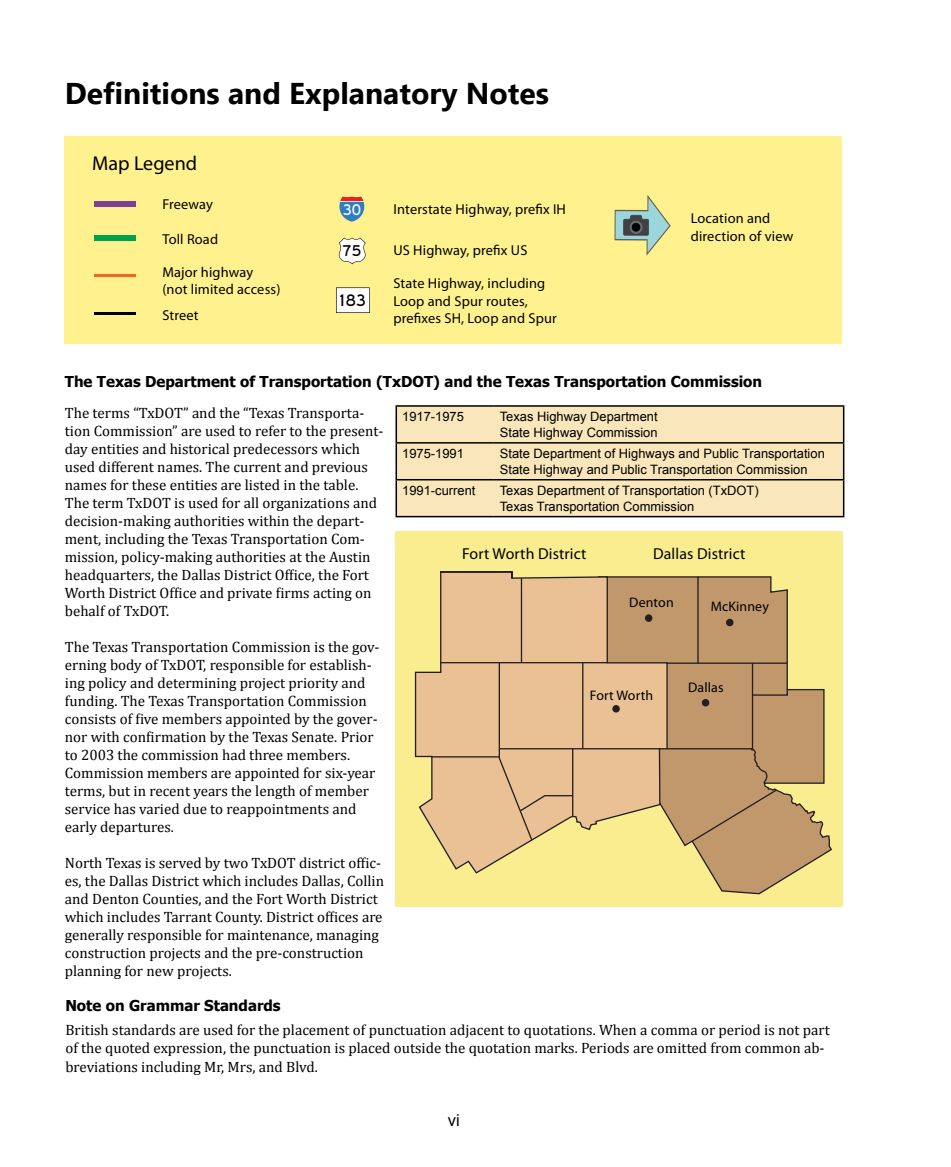
<style>
.page{position:relative;width:951px;height:1167px;background:#fff}
.page>*{position:absolute;margin:0;border:0;box-sizing:border-box;transform-origin:0 0}
.Definition_Heading{font:700 30px "Ebrima";color:#000}
.t1{font:20.1px "Myriad Pro";color:#000}
.t2{font:16.8px "Expressway Rg";color:#000}
.t3{font:16.5px "Arial";color:#000}
.t4{font:15.9px "Myriad Pro";letter-spacing:.01em;color:#000}
.t5{font:15.6px "Expressway Rg";color:#000}
.t6{font:15.45px "Expressway Rg";color:#fff}
.Cambria_10pt_no_inde{font:15px/18px "Cambria";color:#000}
.Subsection_Tahoma_10{font:15px/24px "Cambria";color:#000}
.Subsection_Tahoma_10-2{font:700 15px "Tahoma";color:#000}
.t7{font:14.4px/17.2px "Myriad Pro";letter-spacing:.01em;color:#000}
.t8{font:13.8px "Myriad Pro";letter-spacing:.01em;color:#000}
.Arial_8_6_no_hyphen{font:12.9px "Arial";color:#000}
.s1{font-family:"Tahoma";font-weight:700}
</style>
<div class="page">
<div style="left:397px;top:406px;width:445px;height:110px;background:#f9e6ba"></div>
<hr style="left:395px;top:405px;width:99px;height:1px;background:#000">
<hr style="left:395px;top:406px;width:2px;height:36px;background:#000">
<hr style="left:494px;top:405px;width:350px;height:1px;background:#000">
<hr style="left:842px;top:406px;width:2px;height:36px;background:#000">
<hr style="left:395px;top:442px;width:99px;height:1px;background:#000">
<hr style="left:395px;top:443px;width:2px;height:36px;background:#000">
<hr style="left:494px;top:442px;width:350px;height:1px;background:#000">
<hr style="left:842px;top:443px;width:2px;height:36px;background:#000">
<hr style="left:395px;top:479px;width:99px;height:1px;background:#000">
<hr style="left:395px;top:480px;width:2px;height:36px;background:#000">
<hr style="left:494px;top:479px;width:350px;height:1px;background:#000">
<hr style="left:842px;top:480px;width:2px;height:36px;background:#000">
<hr style="left:395px;top:516px;width:99px;height:1px;background:#000">
<hr style="left:494px;top:516px;width:350px;height:1px;background:#000">
<div style="left:395px;top:531px;width:447px;height:376px;background:#f9ed90"></div>
<svg style="left:668px;top:576px;width:164px;height:319px"></svg>
<hr style="left:697px;top:576px;width:1px;height:87px;background:#231f20">
<svg style="left:726px;top:619px;width:5px;height:6px"></svg>
<div style="left:726px;top:618px;width:7px;height:8px;border:1px solid #231f20;border-radius:50%"></div>
<div style="left:668px;top:662px;width:120px;height:181px;background:#c1986c"></div>
<div style="left:701px;top:699px;width:8px;height:7px;border:1px solid #231f20;border-radius:50%"></div>
<svg style="left:414px;top:571px;width:254px;height:303px;fill:#e9c194"></svg>
<div style="left:613px;top:705px;width:6px;height:7px;background:#231f20;border-radius:50%"></div>
<div style="left:612px;top:705px;width:7px;height:7px;border:1px solid #231f20;border-radius:50%"></div>
<hr style="left:440px;top:662px;width:167px;height:1px;background:#231f20">
<hr style="left:521px;top:578px;width:1px;height:85px;background:#231f20">
<hr style="left:431px;top:756px;width:68px;height:1px;background:#231f20">
<hr style="left:499px;top:748px;width:160px;height:1px;background:#231f20">
<svg style="left:498px;top:661px;width:76px;height:180px"></svg>
<hr style="left:572px;top:748px;width:1px;height:68px;background:#231f20">
<hr style="left:582px;top:662px;width:1px;height:86px;background:#231f20">
<div style="left:65px;top:136px;width:776px;height:207px;background:#fff28e"></div>
<div style="left:94px;top:201px;width:41px;height:5px;background:#7f3f98"></div>
<div style="left:94px;top:235px;width:41px;height:5px;background:#00a14b"></div>
<hr style="left:94px;top:274px;width:41px;height:3px;background:#f26522">
<hr style="left:94px;top:312px;width:41px;height:2px;background:#000">
<svg style="left:339px;top:196px;width:26px;height:26px"></svg>
<svg style="left:338px;top:238px;width:28px;height:26px"></svg>
<svg style="left:336px;top:287px;width:33px;height:26px"></svg>
<svg style="left:614px;top:195px;width:56px;height:61px"></svg>
<p class="Definition_Heading" style="left:65px;top:71px;width:485px">Definitions and Explanatory Notes</p>
<p class="t1" style="left:92px;top:151px;width:106px">Map Legend</p>
<p class="t7" style="left:162px;top:195px;width:52px">Freeway</p>
<p class="t7" style="left:162px;top:230px;width:57px">Toll Road</p>
<p class="t7" style="left:162px;top:263px;width:119px">Major highway (not limited access)</p>
<p class="t7" style="left:162px;top:306px;width:38px">Street</p>
<p class="t6" style="left:343px;top:200px;width:19px">30</p>
<p class="t5" style="left:343px;top:241px;width:20px">75</p>
<p class="t2" style="left:340px;top:290px;width:27px">183</p>
<p class="t7" style="left:393px;top:201px;width:174px">Interstate Highway, prefix IH</p>
<p class="t7" style="left:393px;top:241px;width:135px">US Highway, prefix US</p>
<p class="t7" style="left:393px;top:274px;width:165px">State Highway, including<br>Loop and Spur routes, prefixes SH, Loop and Spur</p>
<p class="t7" style="left:690px;top:210px;width:104px">Location and direction of view</p>
<p class="Subsection_Tahoma_10-2" style="left:65px;top:371px;width:698px">The Texas Department of Transportation (TxDOT) and the Texas Transportation Commission</p>
<p class="Cambria_10pt_no_inde" style="left:65px;top:403px;width:320px">The terms “TxDOT” and the “Texas Transporta&shy;tion Commission” are used to refer to the present&shy;day entities and historical predecessors which used different names. The current and previous names for these entities are listed in the table.<br>The term TxDOT is used for all organizations and decision-making authorities within the depart&shy;ment, including the Texas Transportation Com&shy;mission, policy-making authorities at the Austin headquarters, the Dallas District Office, the Fort Worth District Office and private firms acting on behalf of TxDOT.</p>
<p class="Cambria_10pt_no_inde" style="left:65px;top:637px;width:316px">The Texas Transportation Commission is the gov&shy;erning body of TxDOT, responsible for establish&shy;ing policy and determining project priority and funding. The Texas Transportation Commission consists of five members appointed by the gover&shy;nor with confirmation by the Texas Senate. Prior to 2003 the commission had three members.<br>Commission members are appointed for six-year terms, but in recent years the length of member service has varied due to reappointments and early departures.</p>
<p class="Cambria_10pt_no_inde" style="left:65px;top:853px;width:321px">North Texas is served by two TxDOT district offic&shy;es, the Dallas District which includes Dallas, Collin and Denton Counties, and the Fort Worth District which includes Tarrant County. District offices are generally responsible for maintenance, managing construction projects and the pre-construction planning for new projects.</p>
<p class="Subsection_Tahoma_10" style="left:65px;top:994px;width:765px"><span class="s1">Note on Grammar Standards<br></span>British standards are used for the placement of punctuation adjacent to quotations. When a comma or period is not part</p>
<p class="Subsection_Tahoma_10" style="left:65px;top:1039px;width:760px;line-height:18px">of the quoted expression, the punctuation is placed outside the quotation marks. Periods are omitted from common ab&shy;breviations including Mr, Mrs, and Blvd.</p>
<p class="Arial_8_6_no_hyphen" style="left:402px;top:408px;width:63px">1917-1975</p>
<p class="Arial_8_6_no_hyphen" style="left:500px;top:408px;width:159px">Texas Highway Department</p>
<p class="Arial_8_6_no_hyphen" style="left:500px;top:424px;width:159px">State Highway Commission</p>
<p class="Arial_8_6_no_hyphen" style="left:402px;top:445px;width:63px">1975-1991</p>
<p class="Arial_8_6_no_hyphen" style="left:500px;top:445px;width:326px">State Department of Highways and Public Transportation</p>
<p class="Arial_8_6_no_hyphen" style="left:500px;top:461px;width:309px">State Highway and Public Transportation Commission</p>
<p class="Arial_8_6_no_hyphen" style="left:402px;top:482px;width:75px">1991-current</p>
<p class="Arial_8_6_no_hyphen" style="left:500px;top:482px;width:260px">Texas Department of Transportation (TxDOT)</p>
<p class="Arial_8_6_no_hyphen" style="left:500px;top:497px;width:196px">Texas Transportation Commission</p>
<p class="t4" style="left:462px;top:544px;width:126px">Fort Worth District</p>
<p class="t4" style="left:653px;top:544px;width:94px">Dallas District</p>
<p class="t8" style="left:629px;top:594px;width:46px">Denton</p>
<p class="t8" style="left:710px;top:598px;width:60px">McKinney</p>
<p class="t8" style="left:688px;top:679px;width:37px">Dallas</p>
<p class="t8" style="left:590px;top:686px;width:65px">Fort Worth</p>
<p class="t3" style="left:448px;top:1109px;width:13px">vi</p>
</div>
